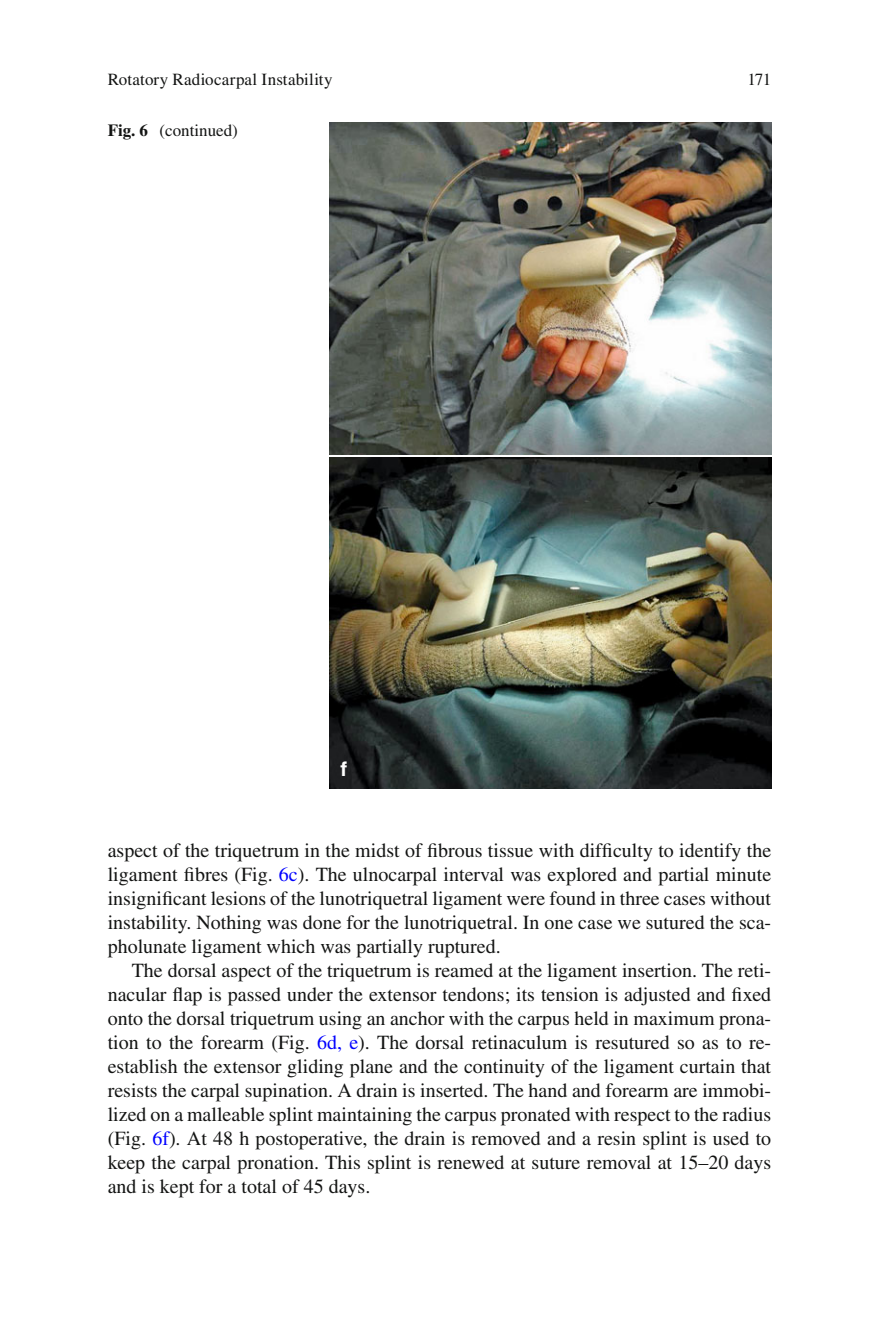
<style>
.page{position:relative;width:879px;height:1333px;background:#fff}
.page>*{position:absolute;margin:0;border:0;box-sizing:border-box;transform-origin:0 0}
.t1{font:20px/24px "Times";color:#131413;text-align:justify}
.t2{font:700 20px "Helvetica";color:#fff}
.t3{font:17px "Times";letter-spacing:.005em;color:#131413}
.s1{font-weight:700}
.s2{color:#00f}
</style>
<div class="page">
<img style="left:329px;top:122px;width:442px;height:332px">
<img style="left:329px;top:457px;width:442px;height:331px">
<p class="t3" style="left:108px;top:73px;width:226px">Rotatory Radiocarpal Instability</p>
<p class="t3" style="left:747px;top:73px;width:25px">171</p>
<p class="t3" style="left:108px;top:124px;width:132px"><span class="s1">Fig. 6</span> (continued)</p>
<p class="t2" style="left:340px;top:757px;width:8px">f</p>
<p class="t1" style="left:108px;top:839px;width:665px">aspect of the triquetrum in the midst of fi brous tissue with dif fi culty to identify the ligament fi bres (Fig. <span class="s2">6c</span> ). The ulnocarpal interval was explored and partial minute insigni fi cant lesions of the lunotriquetral ligament were found in three cases without instability. Nothing was done for the lunotriquetral. In one case we sutured the sca&shy;pholunate ligament which was partially ruptured.</p>
<p class="t1" style="left:108px;top:959px;width:665px;text-indent:24px">The dorsal aspect of the triquetrum is reamed at the ligament insertion. The reti&shy;nacular fl ap is passed under the extensor tendons; its tension is adjusted and fi xed onto the dorsal triquetrum using an anchor with the carpus held in maximum prona&shy;tion to the forearm (Fig. <span class="s2">6d, e</span> ). The dorsal retinaculum is resutured so as to re&shy;establish the extensor gliding plane and the continuity of the ligament curtain that resists the carpal supination. A drain is inserted. The hand and forearm are immobi&shy;lized on a malleable splint maintaining the carpus pronated with respect to the radius (Fig. <span class="s2">6f</span> ). At 48 h postoperative, the drain is removed and a resin splint is used to keep the carpal pronation. This splint is renewed at suture removal at 15–20 days and is kept for a total of 45 days.</p>
</div>
